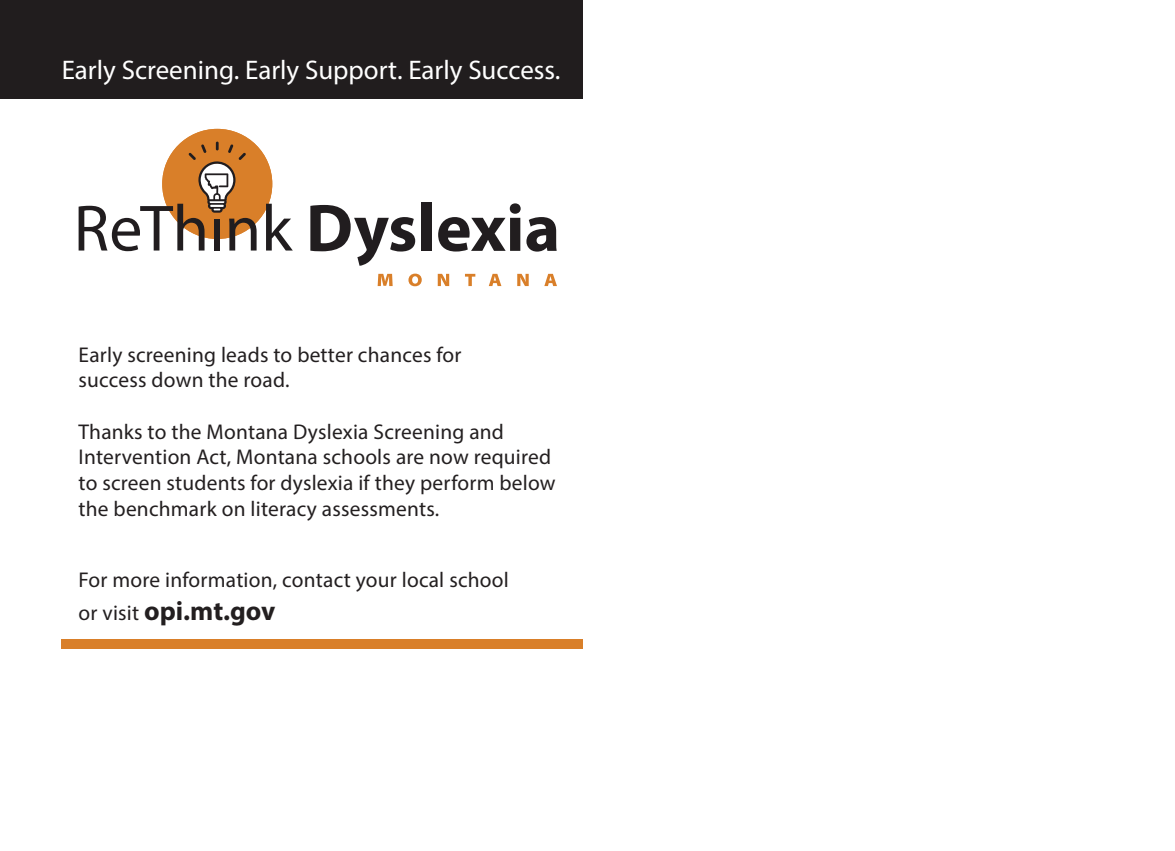
<style>
.page{position:relative;width:1175px;height:851px;background:#fff}
.page>*{position:absolute;margin:0;border:0;box-sizing:border-box;transform-origin:0 0}
.t1{font:27px "Myriad Pro";color:#fff}
.t2{font:700 27px "Myriad Pro";color:#231f20}
.t3{font:21.38px/25.7px "Myriad Pro";letter-spacing:.01em;color:#231f20}
.s1{font-weight:400;font-size:21.38px}
</style>
<div class="page">
<div style="left:61px;top:638px;width:521px;height:10px;background:#d97f29"></div>
<div style="left:0;top:0;width:582px;height:99px;background:#211d1e"></div>
<div style="left:162px;top:129px;width:110px;height:110px;background:#d97f29;border-radius:50%"></div>
<svg style="left:377px;top:274px;width:15px;height:12px"></svg>
<svg style="left:408px;top:273px;width:14px;height:13px"></svg>
<svg style="left:438px;top:274px;width:11px;height:12px"></svg>
<svg style="left:465px;top:274px;width:10px;height:12px"></svg>
<svg style="left:489px;top:274px;width:12px;height:12px"></svg>
<svg style="left:517px;top:274px;width:11px;height:12px"></svg>
<svg style="left:544px;top:274px;width:13px;height:12px"></svg>
<svg style="left:310px;top:205px;width:105px;height:61px"></svg>
<div style="left:421px;top:203px;width:11px;height:48px;background:#211d1f"></div>
<svg style="left:438px;top:203px;width:82px;height:48px"></svg>
<svg style="left:526px;top:217px;width:30px;height:34px"></svg>
<svg style="left:79px;top:142px;width:177px;height:109px"></svg>
<svg style="left:266px;top:204px;width:27px;height:46px"></svg>
<p class="t1" style="left:62px;top:53px;width:500px">Early Screening. Early Support. Early Success.</p>
<p class="t3" style="left:79px;top:341px;width:384px">Early screening leads to better chances for success down the road.</p>
<p class="t3" style="left:79px;top:418px;width:478px">Thanks to the Montana Dyslexia Screening and Intervention Act, Montana schools are now required to screen students for dyslexia if they perform below the benchmark on literacy assessments.</p>
<p class="t3" style="left:79px;top:567px;width:432px">For more information, contact your local school</p>
<p class="t2" style="left:79px;top:593px;width:198px"><span class="s1">or visit</span> opi.mt.gov</p>
</div>
